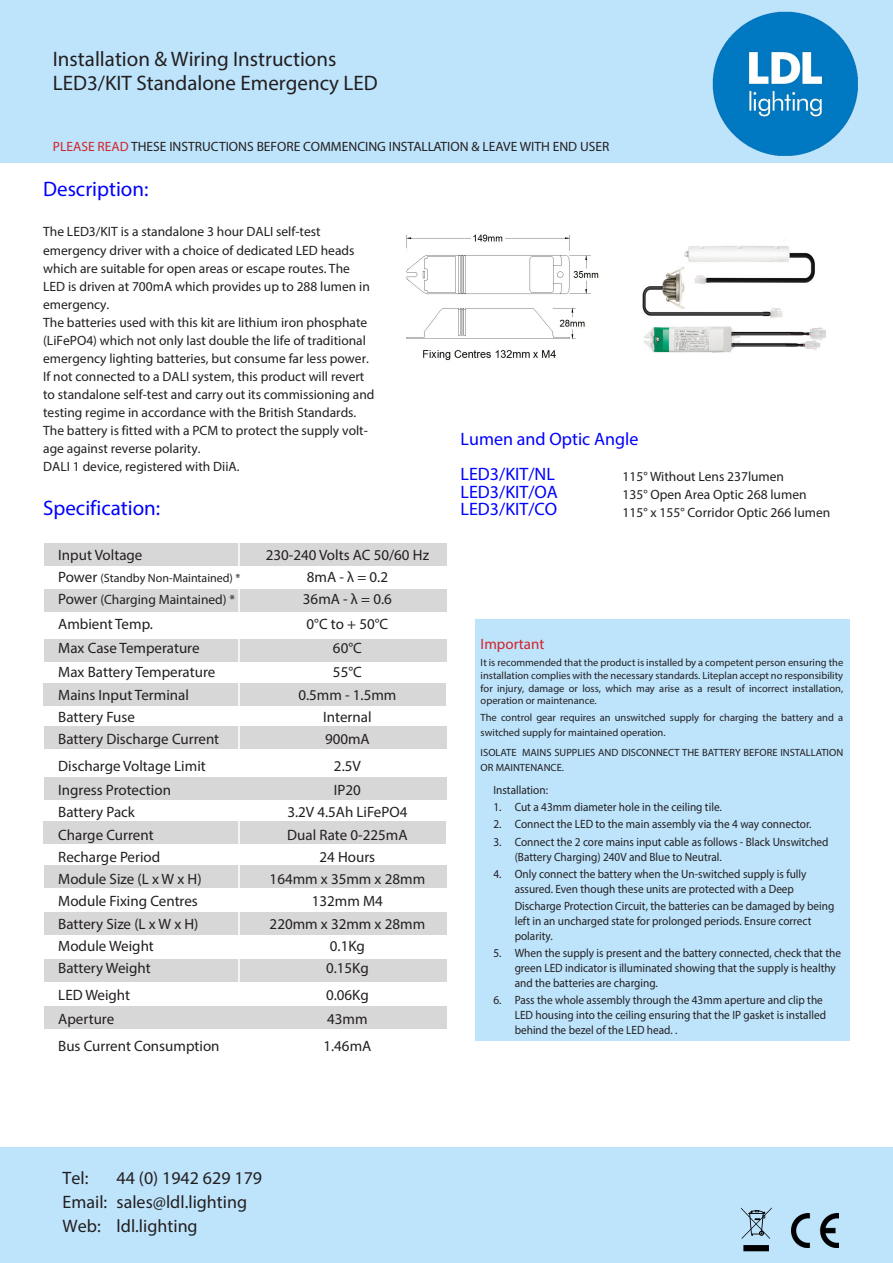
<style>
.page{position:relative;width:893px;height:1263px;background:#fff}
.page>*{position:absolute;margin:0;border:0;box-sizing:border-box;transform-origin:0 0}
.t1{font:21px/24px "Myriad Pro";color:#231f20}
.t2{font:21px "Myriad Pro";color:#00f}
.t3{font:18px/24px "Myriad Pro";color:#231f20}
.t4{font:18px/17.5px "Myriad Pro";color:#00f}
.t5{font:15px "Myriad Pro";color:#231f20}
.t6{font:15px "Myriad Pro";color:#d1232a}
.t7{font:13.5px/18px "Myriad Pro";color:#231f20}
.t8{font:12px/15px "Myriad Pro";color:#231f20;scale:.94 1}
.t9{font:12px "Myriad Pro";color:#231f20}
.t10{font:10.5px/12.8px "Myriad Pro";color:#231f20}
.s1{color:#d1232a}
.s2{font-size:15px}
</style>
<div class="page">
<div style="left:1px;top:1148px;width:891px;height:115px;background:#bee4fc"></div>
<div style="left:44px;top:544px;width:402px;height:22px;background:#d8d7d7"></div>
<div style="left:44px;top:639px;width:402px;height:23px;background:#d8d7d7"></div>
<div style="left:43px;top:683px;width:403px;height:22px;background:#d8d7d7"></div>
<div style="left:44px;top:727px;width:402px;height:22px;background:#d8d7d7"></div>
<div style="left:43px;top:822px;width:403px;height:22px;background:#d8d7d7"></div>
<div style="left:44px;top:865px;width:402px;height:22px;background:#d8d7d7"></div>
<div style="left:44px;top:912px;width:402px;height:22px;background:#d8d7d7"></div>
<div style="left:44px;top:959px;width:402px;height:22px;background:#d8d7d7"></div>
<div style="left:44px;top:589px;width:402px;height:23px;background:#d8d7d7"></div>
<img style="left:642px;top:246px;width:184px;height:107px">
<svg style="left:741px;top:1207px;width:31px;height:44px"></svg>
<img style="left:791px;top:1213px;width:48px;height:34px">
<hr style="left:238px;top:504px;width:2px;height:554px;background:#fff">
<div style="left:44px;top:777px;width:402px;height:22px;background:#d8d7d7"></div>
<div style="left:44px;top:1006px;width:402px;height:22px;background:#d8d7d7"></div>
<img style="left:406px;top:234px;width:194px;height:127px">
<img style="left:711px;top:10px;width:147px;height:146px">
<p class="t1" style="left:53px;top:46px;width:326px">Installation &amp; Wiring Instructions<br>LED3/KIT Standalone Emergency LED</p>
<p class="t7" style="left:53px;top:138px;width:558px"><span class="s1">PLEASE READ</span> THESE INSTRUCTIONS BEFORE COMMENCING INSTALLATION &amp; LEAVE WITH END USER</p>
<p class="t2" style="left:43px;top:176px;width:107px">Description:</p>
<p class="t7" style="left:43px;top:222px;width:333px">The LED3/KIT is a standalone 3 hour DALI self-test emergency driver with a choice of dedicated LED heads which are suitable for open areas or escape routes. The LED is driven at 700mA which provides up to 288 lumen in emergency.<br>The batteries used with this kit are lithium iron phosphate (LiFePO4) which not only last double the life of traditional emergency lighting batteries, but consume far less power.<br>If not connected to a DALI system, this product will revert to standalone self-test and carry out its commissioning and testing regime in accordance with the British Standards.<br>The battery is fitted with a PCM to protect the supply volt&shy;age against reverse polarity.<br>DALI 1 device, registered with DiiA.</p>
<p class="t2" style="left:43px;top:495px;width:119px">Specification:</p>
<p class="t5" style="left:58px;top:545px;width:86px">Input Voltage</p>
<p class="t5" style="left:266px;top:545px;width:165px">230-240 Volts AC 50/60 Hz</p>
<p class="t9" style="left:58px;top:571px;width:184px"><span class="s2">Power</span> (Standby Non-Maintained) *</p>
<p class="t5" style="left:307px;top:568px;width:83px">8mA - λ = 0.2</p>
<p class="t7" style="left:58px;top:591px;width:178px"><span class="s2">Power</span> (Charging Maintained) *</p>
<p class="t5" style="left:303px;top:590px;width:90px">36mA - λ = 0.6</p>
<p class="t5" style="left:58px;top:614px;width:96px">Ambient Temp.</p>
<p class="t5" style="left:307px;top:614px;width:83px">0°C to + 50°C</p>
<p class="t5" style="left:58px;top:639px;width:143px">Max Case Temperature</p>
<p class="t5" style="left:333px;top:639px;width:30px">60°C</p>
<p class="t5" style="left:58px;top:663px;width:159px">Max Battery Temperature</p>
<p class="t5" style="left:333px;top:663px;width:30px">55°C</p>
<p class="t5" style="left:58px;top:685px;width:132px">Mains Input Terminal</p>
<p class="t5" style="left:298px;top:685px;width:99px">0.5mm - 1.5mm</p>
<p class="t5" style="left:58px;top:708px;width:78px">Battery Fuse</p>
<p class="t5" style="left:323px;top:708px;width:50px">Internal</p>
<p class="t5" style="left:58px;top:730px;width:163px">Battery Discharge Current</p>
<p class="t5" style="left:325px;top:730px;width:46px">900mA</p>
<p class="t5" style="left:58px;top:756px;width:149px">Discharge Voltage Limit</p>
<p class="t5" style="left:334px;top:756px;width:28px">2.5V</p>
<p class="t5" style="left:58px;top:781px;width:114px">Ingress Protection</p>
<p class="t5" style="left:334px;top:781px;width:28px">IP20</p>
<p class="t5" style="left:58px;top:803px;width:78px">Battery Pack</p>
<p class="t5" style="left:287px;top:803px;width:122px">3.2V 4.5Ah LiFePO4</p>
<p class="t5" style="left:58px;top:825px;width:97px">Charge Current</p>
<p class="t5" style="left:287px;top:825px;width:122px">Dual Rate 0-225mA</p>
<p class="t5" style="left:58px;top:848px;width:104px">Recharge Period</p>
<p class="t5" style="left:320px;top:848px;width:57px">24 Hours</p>
<p class="t5" style="left:58px;top:870px;width:145px">Module Size (L x W x H)</p>
<p class="t5" style="left:270px;top:870px;width:157px">164mm x 35mm x 28mm</p>
<p class="t5" style="left:58px;top:892px;width:141px">Module Fixing Centres</p>
<p class="t5" style="left:312px;top:892px;width:73px">132mm M4</p>
<p class="t5" style="left:58px;top:914px;width:142px">Battery Size (L x W x H)</p>
<p class="t5" style="left:270px;top:914px;width:157px">220mm x 32mm x 28mm</p>
<p class="t5" style="left:58px;top:937px;width:97px">Module Weight</p>
<p class="t5" style="left:330px;top:937px;width:36px">0.1Kg</p>
<p class="t5" style="left:58px;top:959px;width:94px">Battery Weight</p>
<p class="t5" style="left:326px;top:959px;width:44px">0.15Kg</p>
<p class="t5" style="left:58px;top:985px;width:73px">LED Weight</p>
<p class="t5" style="left:326px;top:985px;width:44px">0.06Kg</p>
<p class="t5" style="left:58px;top:1010px;width:57px">Aperture</p>
<p class="t5" style="left:327px;top:1010px;width:42px">43mm</p>
<p class="t5" style="left:58px;top:1036px;width:163px">Bus Current Consumption</p>
<p class="t5" style="left:323px;top:1036px;width:49px">1.46mA</p>
<p class="t4" style="left:461px;top:430px;width:179px">Lumen and Optic Angle</p>
<p class="t7" style="left:623px;top:467px;width:163px">115° Without Lens 237lumen</p>
<p class="t7" style="left:623px;top:485px;width:185px">135° Open Area Optic 268 lumen</p>
<p class="t4" style="left:461px;top:465px;width:99px">LED3/KIT/NL<br>LED3/KIT/OA<br>LED3/KIT/CO</p>
<p class="t7" style="left:623px;top:503px;width:209px">115° x 155° Corridor Optic 266 lumen</p>
<p class="t6" style="left:481px;top:635px;width:65px">Important</p>
<p class="t10" style="left:481px;top:656px;width:364px;text-align:justify">It is recommended that the product is installed by a competent person ensuring the installation complies with the necessary standards. Liteplan accept no responsibility for injury, damage or loss, which may arise as a result of incorrect installation, operation or maintenance.</p>
<p class="t10" style="left:481px;top:710px;width:364px;line-height:15px">The control gear requires an unswitched supply for charging the battery and a switched supply for maintained operation.</p>
<p class="t10" style="left:481px;top:744px;width:364px;line-height:15px">ISOLATE MAINS SUPPLIES AND DISCONNECT THE BATTERY BEFORE INSTALLATION<br>OR MAINTENANCE.</p>
<p class="t8" style="left:493px;top:782px;width:60px">Installation:</p>
<p class="t8" style="left:493px;top:799px;width:244px">1. Cut a 43mm diameter hole in the ceiling tile.</p>
<p class="t8" style="left:493px;top:817px;width:340px">2. Connect the LED to the main assembly via the 4 way connector.</p>
<p class="t8" style="left:515px;top:834px;width:335px;text-indent:-21px">3. Connect the 2 core mains input cable as follows - Black Unswitched (Battery Charging) 240V and Blue to Neutral.</p>
<p class="t8" style="left:515px;top:866px;width:312px;text-indent:-21px">4. Only connect the battery when the Un-switched supply is fully assured. Even though these units are protected with a Deep</p>
<p class="t8" style="left:515px;top:898px;width:342px">Discharge Protection Circuit, the batteries can be damaged by being left in an uncharged state for prolonged periods. Ensure correct polarity.</p>
<p class="t8" style="left:515px;top:945px;width:349px;text-indent:-21px">5. When the supply is present and the battery connected, check that the green LED indicator is illuminated showing that the supply is healthy and the batteries are charging.</p>
<p class="t8" style="left:515px;top:992px;width:333px;text-indent:-21px">6. Pass the whole assembly through the 43mm aperture and clip the<br>LED housing into the ceiling ensuring that the IP gasket is installed behind the bezel of the LED head. .</p>
<h2 class="t3" style="left:63px;top:1166px;width:27px">Tel:</h2>
<h2 class="t3" style="left:63px;top:1166px;width:201px;text-indent:54px">44 (0) 1942 629 179<br>Email: sales@ldl.lighting<br>Web: ldl.lighting</h2>
</div>
